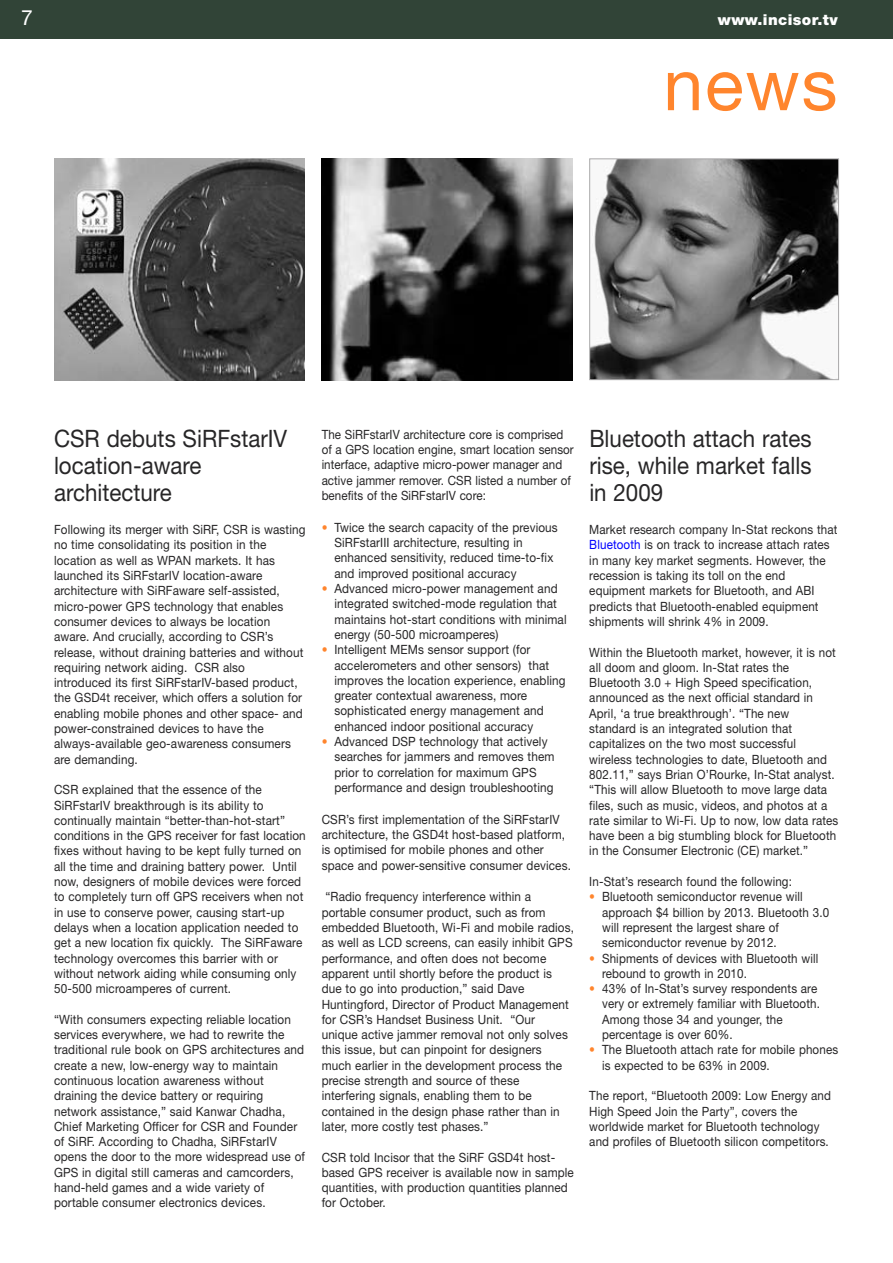
<style>
.page{position:relative;width:893px;height:1263px;background:#fff}
.page>*{position:absolute;margin:0;border:0;box-sizing:border-box;transform-origin:0 0}
.t1{font:72px "Helvetica Neue";color:#ff852d}
.t2{font:24px/27px "Helvetica Neue";color:#272627;scale:.93 1}
.t3{font:21px "Helvetica Neue";color:#fff}
.t4{font:900 15px "Helvetica Neue";letter-spacing:.025em;color:#fff}
.t5{font:12.75px/15.3px "Helvetica Neue";letter-spacing:.01em;color:#272627;scale:.92 1}
.t6{font:12.75px/15.3px "Helvetica Neue";letter-spacing:.01em;color:#272627;scale:.91 1}
.s1{color:#ff852d}
.s2{color:#00f}
</style>
<div class="page">
<div style="left:0;top:0;width:892px;height:38px;background:#314437"></div>
<img style="left:54px;top:158px;width:250px;height:223px">
<img style="left:322px;top:158px;width:250px;height:223px">
<img style="left:591px;top:160px;width:245px;height:218px">
<div style="left:589px;top:158px;width:249px;height:222px;border:1px solid #a9a8a9"></div>
<h3 class="t3" style="left:21px;top:10px;width:13px">7</h3>
<p class="t4" style="left:718px;top:15px;width:121px">www.incisor.tv</p>
<h1 class="t1" style="left:663px;top:59px;width:176px">news</h1>
<h2 class="t2" style="left:54px;top:427px;width:252px">CSR debuts SiRFstarIV location-aware architecture</h2>
<p class="t5" style="left:54px;top:523px;width:275px">Following its merger with SiRF, CSR is wasting no time consolidating its position in the location as well as WPAN markets. It has launched its SiRFstarIV location-aware architecture with SiRFaware self-assisted, micro-power GPS technology that enables consumer devices to always be location aware. And crucially, according to CSR’s release, without draining batteries and without requiring network aiding. CSR also introduced its first SiRFstarIV-based product, the GSD4t receiver, which offers a solution for enabling mobile phones and other space- and power-constrained devices to have the always-available geo-awareness consumers are demanding.</p>
<p class="t5" style="left:54px;top:783px;width:275px">CSR explained that the essence of the SiRFstarIV breakthrough is its ability to continually maintain “better-than-hot-start” conditions in the GPS receiver for fast location fixes without having to be kept fully turned on all the time and draining battery power. Until now, designers of mobile devices were forced to completely turn off GPS receivers when not in use to conserve power, causing start-up delays when a location application needed to get a new location fix quickly. The SiRFaware technology overcomes this barrier with or without network aiding while consuming only 50-500 microamperes of current.</p>
<p class="t5" style="left:54px;top:1013px;width:274px">“With consumers expecting reliable location services everywhere, we had to rewrite the traditional rule book on GPS architectures and create a new, low-energy way to maintain continuous location awareness without draining the device battery or requiring network assistance,” said Kanwar Chadha, Chief Marketing Officer for CSR and Founder of SiRF. According to Chadha, SiRFstarIV opens the door to the more widespread use of GPS in digital still cameras and camcorders, hand-held games and a wide variety of portable consumer electronics devices.</p>
<p class="t6" style="left:321px;top:428px;width:278px">The SiRFstarIV architecture core is comprised of a GPS location engine, smart location sensor interface, adaptive micro-power manager and active jammer remover. CSR listed a number of benefits of the SiRFstarIV core:</p>
<p class="t5" style="left:334px;top:521px;width:244px;text-indent:-13px"><span class="s1">•</span> Twice the search capacity of the previous SiRFstarIII architecture, resulting in enhanced sensitivity, reduced time-to-fix and improved positional accuracy</p>
<p class="t5" style="left:334px;top:582px;width:254px;text-indent:-13px"><span class="s1">•</span> Advanced micro-power management and integrated switched-mode regulation that maintains hot-start conditions with minimal energy (50-500 microamperes)</p>
<p class="t5" style="left:334px;top:643px;width:253px;text-indent:-13px"><span class="s1">•</span> Intelligent MEMs sensor support (for accelerometers and other sensors) that improves the location experience, enabling greater contextual awareness, more sophisticated energy management and enhanced indoor positional accuracy</p>
<p class="t5" style="left:334px;top:735px;width:240px;text-indent:-13px"><span class="s1">•</span> Advanced DSP technology that actively searches for jammers and removes them prior to correlation for maximum GPS performance and design troubleshooting</p>
<p class="t5" style="left:322px;top:813px;width:272px">CSR’s first implementation of the SiRFstarIV architecture, the GSD4t host-based platform, is optimised for mobile phones and other space and power-sensitive consumer devices.</p>
<p class="t5" style="left:322px;top:890px;width:276px">“Radio frequency interference within a portable consumer product, such as from embedded Bluetooth, Wi-Fi and mobile radios, as well as LCD screens, can easily inhibit GPS performance, and often does not become apparent until shortly before the product is due to go into production,” said Dave Huntingford, Director of Product Management for CSR’s Handset Business Unit. “Our unique active jammer removal not only solves this issue, but can pinpoint for designers much earlier in the development process the precise strength and source of these interfering signals, enabling them to be contained in the design phase rather than in later, more costly test phases.”</p>
<p class="t5" style="left:322px;top:1151px;width:276px">CSR told Incisor that the SiRF GSD4t host&shy;based GPS receiver is available now in sample quantities, with production quantities planned for October.</p>
<h2 class="t2" style="left:589px;top:427px;width:241px;text-align:justify">Bluetooth attach rates rise, while market falls in 2009</h2>
<p class="t6" style="left:589px;top:523px;width:274px">Market research company In-Stat reckons that <span class="s2">Bluetooth</span> is on track to increase attach rates in many key market segments. However, the recession is taking its toll on the end equipment markets for Bluetooth, and ABI predicts that Bluetooth-enabled equipment shipments will shrink 4% in 2009.</p>
<p class="t6" style="left:589px;top:646px;width:275px">Within the Bluetooth market, however, it is not all doom and gloom. In-Stat rates the Bluetooth 3.0 + High Speed specification, announced as the next official standard in April, ‘a true breakthrough’. “The new standard is an integrated solution that capitalizes on the two most successful wireless technologies to date, Bluetooth and 802.11,” says Brian O’Rourke, In-Stat analyst. “This will allow Bluetooth to move large data files, such as music, videos, and photos at a rate similar to Wi-Fi. Up to now, low data rates have been a big stumbling block for Bluetooth in the Consumer Electronic (CE) market.”</p>
<p class="t6" style="left:589px;top:875px;width:224px">In-Stat’s research found the following:</p>
<p class="t6" style="left:602px;top:890px;width:251px;text-indent:-13px"><span class="s1">•</span> Bluetooth semiconductor revenue will approach $4 billion by 2013. Bluetooth 3.0 will represent the largest share of semiconductor revenue by 2012.</p>
<p class="t6" style="left:602px;top:952px;width:239px;text-indent:-13px"><span class="s1">•</span> Shipments of devices with Bluetooth will rebound to growth in 2010.</p>
<p class="t6" style="left:602px;top:982px;width:241px;text-indent:-13px"><span class="s1">•</span> 43% of In-Stat’s survey respondents are very or extremely familiar with Bluetooth.<br>Among those 34 and younger, the percentage is over 60%.</p>
<p class="t6" style="left:602px;top:1043px;width:261px;text-indent:-13px"><span class="s1">•</span> The Bluetooth attach rate for mobile phones is expected to be 63% in 2009.</p>
<p class="t6" style="left:589px;top:1089px;width:267px">The report, “Bluetooth 2009: Low Energy and High Speed Join the Party”, covers the worldwide market for Bluetooth technology and profiles of Bluetooth silicon competitors.</p>
</div>
